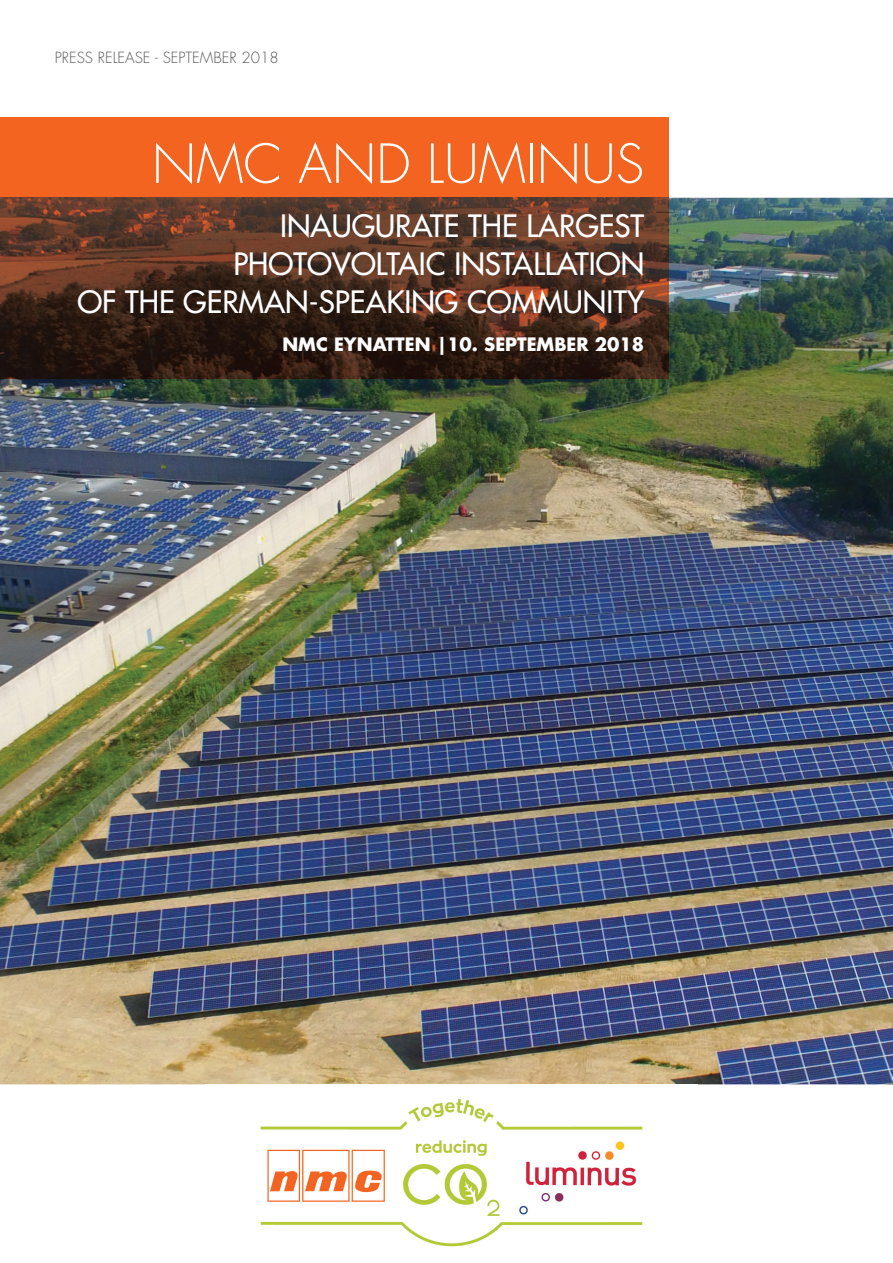
<style>
.page{position:relative;width:893px;height:1263px;background:#fff}
.page>*{position:absolute;margin:0;border:0;box-sizing:border-box;transform-origin:0 0}
.t1{font:300 52.5px "Futura CE";color:#fff}
.t2{font:500 30px/37.8px "Futura CE";color:#fff;text-align:right}
.t3{font:700 18px "Futura CE";color:#fff}
.t4{font:300 15px "Futura CE";color:#57585a}
</style>
<div class="page">
<img style="left:0;top:198px;width:893px;height:886px">
<div style="left:0;top:117px;width:669px;height:81px;background:#f36421"></div>
<img style="left:0;top:198px;width:669px;height:180px">
<img style="left:260px;top:1098px;width:383px;height:149px">
<p class="t4" style="left:55px;top:47px;width:225px">PRESS RELEASE - SEPTEMBER 2018</p>
<h1 class="t1" style="left:152px;top:130px;width:494px">NMC AND LUMINUS</h1>
<p class="t2" style="left:77px;top:206px;width:568px">INAUGURATE THE LARGEST<br>PHOTOVOLTAIC INSTALLATION<br>OF THE GERMAN-SPEAKING COMMUNITY</p>
<p class="t3" style="left:282px;top:330px;width:363px">NMC EYNATTEN |10. SEPTEMBER 2018</p>
</div>
